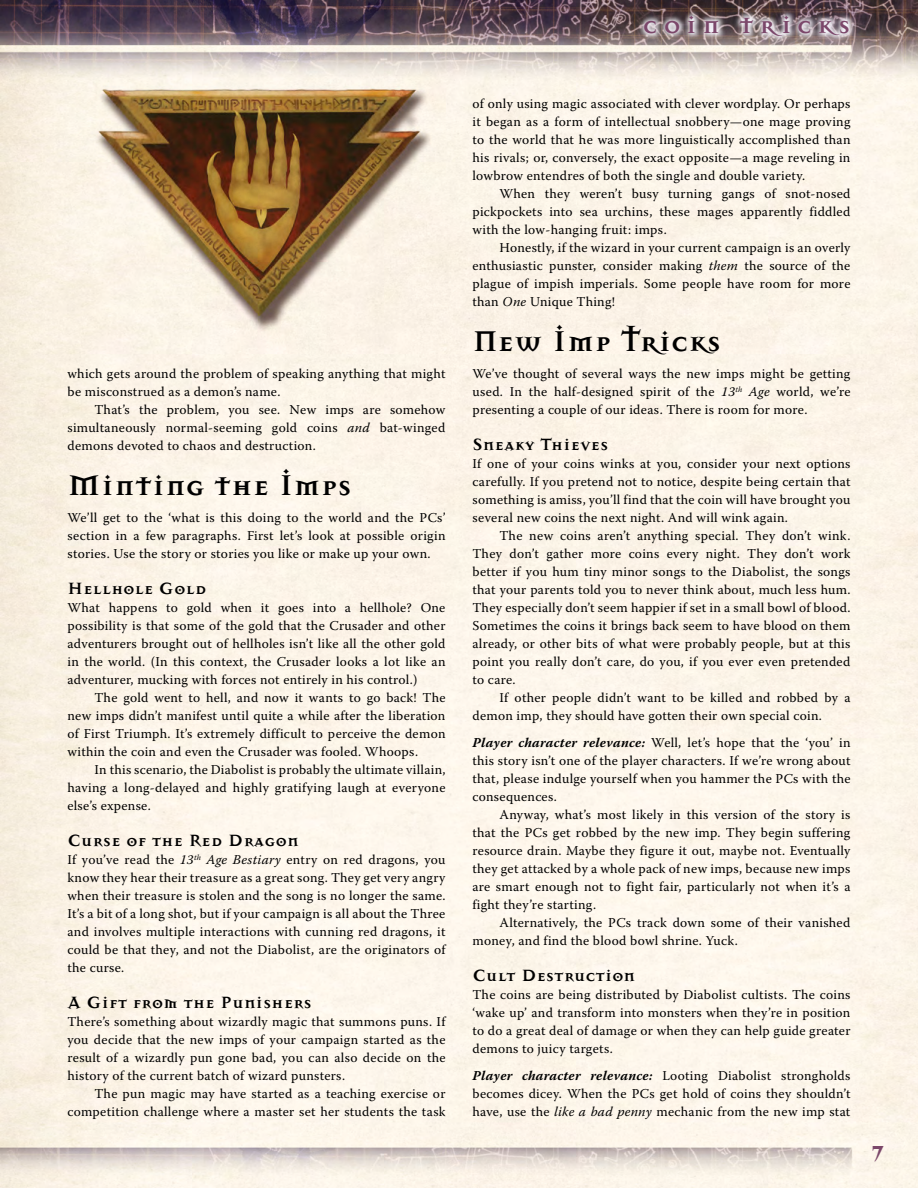
<style>
.page{position:relative;width:918px;height:1188px;background:#fff}
.page>*{position:absolute;margin:0;border:0;box-sizing:border-box;transform-origin:0 0}
.t1{font:700 31.5px "Mason Serif";letter-spacing:.02em;color:#000}
.t2{font:700 27px "Mason Serif";letter-spacing:.22em;color:#7b476a}
.t3{font:700 24px "Mason Serif";color:#7b476a}
.t4{font:700 18px "Mason Serif Alt";letter-spacing:.02em;color:#000}
.t5{font:13.5px/18px "Warnock Pro";letter-spacing:.02em;color:#000;text-align:justify}
.s1{font-style:italic}
.s2{font-weight:700;font-style:italic}
</style>
<div class="page">
<img style="left:0;top:0;width:918px;height:1188px">
<svg style="left:637px;top:9px;width:219px;height:33px;background:#95888b"></svg>
<img style="left:68px;top:72px;width:378px;height:288px">
<p class="t5" style="left:68px;top:364px;width:379px">which gets around the problem of speaking anything that might be misconstrued as a demon’s name.</p>
<p class="t5" style="left:68px;top:400px;width:379px;text-indent:27px">That’s the problem, you see. New imps are somehow simultaneously normal-seeming gold coins <span class="s1">and</span> bat-winged demons devoted to chaos and destruction.</p>
<h1 class="t1" style="left:68px;top:467px;width:286px">Minting the Imps</h1>
<p class="t5" style="left:68px;top:508px;width:380px">We’ll get to the ‘what is this doing to the world and the PCs’ section in a few paragraphs. First let’s look at possible origin stories. Use the story or stories you like or make up your own.</p>
<h3 class="t4" style="left:68px;top:578px;width:140px">Hellhole Gold</h3>
<p class="t5" style="left:68px;top:598px;width:380px">What happens to gold when it goes into a hellhole? One possibility is that some of the gold that the Crusader and other adventurers brought out of hellholes isn’t like all the other gold in the world. (In this context, the Crusader looks a lot like an adventurer, mucking with forces not entirely in his control.)</p>
<p class="t5" style="left:68px;top:688px;width:380px;text-indent:27px">The gold went to hell, and now it wants to go back! The new imps didn’t manifest until quite a while after the liberation of First Triumph. It’s extremely difficult to perceive the demon within the coin and even the Crusader was fooled. Whoops.</p>
<p class="t5" style="left:68px;top:760px;width:380px;text-indent:27px">In this scenario, the Diabolist is probably the ultimate villain, having a long-delayed and highly gratifying laugh at everyone else’s expense.</p>
<h3 class="t4" style="left:68px;top:830px;width:233px">Curse of the Red Dragon</h3>
<p class="t5" style="left:68px;top:850px;width:380px">If you’ve read the <span class="s1">13</span><sup>th</sup> <span class="s1">Age Bestiary</span> entry on red dragons, you know they hear their treasure as a great song. They get very angry when their treasure is stolen and the song is no longer the same.<br>It’s a bit of a long shot, but if your campaign is all about the Three and involves multiple interactions with cunning red dragons, it could be that they, and not the Diabolist, are the originators of the curse.</p>
<h3 class="t4" style="left:68px;top:992px;width:246px">A Gift from the Punishers</h3>
<p class="t5" style="left:68px;top:1012px;width:380px">There’s something about wizardly magic that summons puns. If you decide that the new imps of your campaign started as the result of a wizardly pun gone bad, you can also decide on the history of the current batch of wizard punsters.</p>
<p class="t5" style="left:68px;top:1084px;width:380px;text-align:right">The pun magic may have started as a teaching exercise or competition challenge where a master set her students the task</p>
<h2 class="t2" style="left:643px;top:9px;width:209px">coin tricks</h2>
<p class="t5" style="left:472px;top:94px;width:380px">of only using magic associated with clever wordplay. Or perhaps it began as a form of intellectual snobbery—one mage proving to the world that he was more linguistically accomplished than his rivals; or, conversely, the exact opposite—a mage reveling in lowbrow entendres of both the single and double variety.</p>
<p class="t5" style="left:472px;top:184px;width:380px;text-indent:27px">When they weren’t busy turning gangs of snot-nosed pickpockets into sea urchins, these mages apparently fiddled with the low-hanging fruit: imps.</p>
<p class="t5" style="left:472px;top:238px;width:380px;text-indent:27px">Honestly, if the wizard in your current campaign is an overly enthusiastic punster, consider making <span class="s1">them</span> the source of the plague of impish imperials. Some people have room for more than <span class="s1">One</span> Unique Thing!</p>
<h1 class="t1" style="left:472px;top:323px;width:250px">New Imp Tricks</h1>
<p class="t5" style="left:472px;top:364px;width:380px">We’ve thought of several ways the new imps might be getting used. In the half-designed spirit of the <span class="s1">13</span><sup>th</sup> <span class="s1">Age</span> world, we’re presenting a couple of our ideas. There is room for more.</p>
<h3 class="t4" style="left:472px;top:434px;width:137px">Sneaky Thieves</h3>
<p class="t5" style="left:472px;top:454px;width:380px">If one of your coins winks at you, consider your next options carefully. If you pretend not to notice, despite being certain that something is amiss, you’ll find that the coin will have brought you several new coins the next night. And will wink again.</p>
<p class="t5" style="left:472px;top:526px;width:380px;text-indent:27px">The new coins aren’t anything special. They don’t wink.<br>They don’t gather more coins every night. They don’t work better if you hum tiny minor songs to the Diabolist, the songs that your parents told you to never think about, much less hum.<br>They especially don’t seem happier if set in a small bowl of blood.<br>Sometimes the coins it brings back seem to have blood on them already, or other bits of what were probably people, but at this point you really don’t care, do you, if you ever even pretended to care.</p>
<p class="t5" style="left:472px;top:688px;width:379px;text-indent:27px">If other people didn’t want to be killed and robbed by a demon imp, they should have gotten their own special coin.</p>
<p class="t5" style="left:472px;top:733px;width:380px"><span class="s2">Player character relevance:</span> Well, let’s hope that the ‘you’ in this story isn’t one of the player characters. If we’re wrong about that, please indulge yourself when you hammer the PCs with the consequences.</p>
<p class="t5" style="left:472px;top:805px;width:380px;text-indent:27px">Anyway, what’s most likely in this version of the story is that the PCs get robbed by the new imp. They begin suffering resource drain. Maybe they figure it out, maybe not. Eventually they get attacked by a whole pack of new imps, because new imps are smart enough not to fight fair, particularly not when it’s a fight they’re starting.</p>
<p class="t5" style="left:472px;top:913px;width:379px;text-indent:27px">Alternatively, the PCs track down some of their vanished money, and find the blood bowl shrine. Yuck.</p>
<h3 class="t4" style="left:472px;top:965px;width:164px">Cult Destruction</h3>
<p class="t5" style="left:472px;top:985px;width:380px">The coins are being distributed by Diabolist cultists. The coins ‘wake up’ and transform into monsters when they’re in position to do a great deal of damage or when they can help guide greater demons to juicy targets.</p>
<p class="t5" style="left:472px;top:1066px;width:380px"><span class="s2">Player character relevance:</span> Looting Diabolist strongholds becomes dicey. When the PCs get hold of coins they shouldn’t have, use the <span class="s1">like a bad penny</span> mechanic from the new imp stat</p>
<h3 class="t3" style="left:871px;top:1139px;width:14px">7</h3>
</div>
